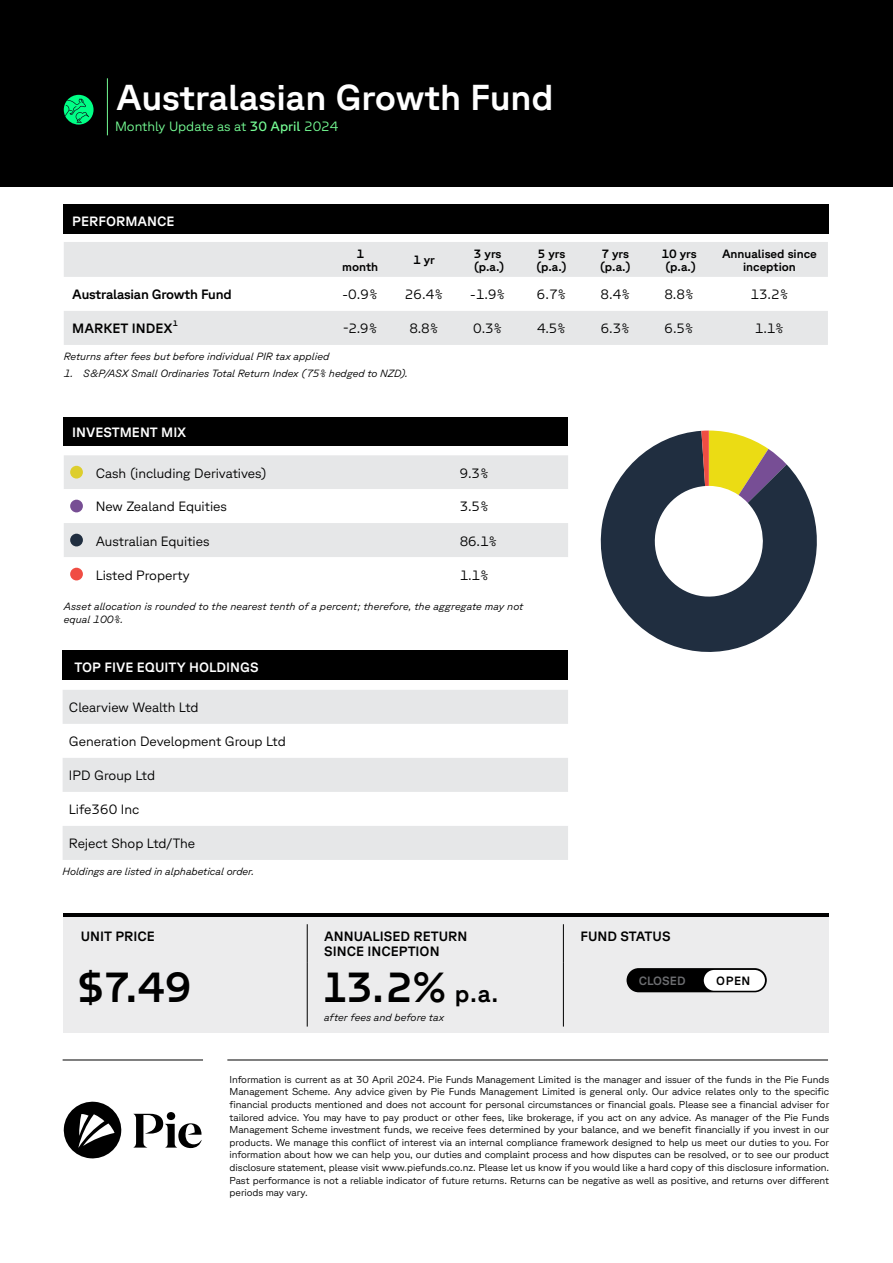
<style>
.page{position:relative;width:893px;height:1263px;background:#fff}
.page>*{position:absolute;margin:0;border:0;box-sizing:border-box;transform-origin:0 0}
.t1{font:500 42px "GT Planar";color:#000}
.t2{font:500 36px "GT Planar";color:#fff}
.t3{font:300 13.5px "GT Planar";color:#000}
.t4{font:500 13.5px/15px "GT Planar";color:#000}
.t5{font:500 13.5px "GT Planar";color:#fff}
.t6{font:300 13.5px "GT Planar";letter-spacing:-.005em;color:#75fc94}
.t7{font:500 12px/13.5px "GT Planar";color:#000;text-align:center}
.t8{font:500 12px "GT Planar";letter-spacing:-.005em;color:#6d6e71}
.t9{font:300 10.5px/12.6px "GT Planar Italic 15";letter-spacing:.005em;color:#000}
.t10{font:300 10.05px/12.6px "GT Planar";letter-spacing:-.005em;color:#000;text-align:justify}
.t11{font:500 7.8px "GT Planar";color:#000}
.s1{font-weight:400}
.s2{font-size:24px}
</style>
<div class="page">
<div style="left:0;top:0;width:893px;height:187px;background:#000"></div>
<hr style="left:107px;top:78px;width:1px;height:57px;background:#75fc94">
<svg style="left:64px;top:95px;width:30px;height:30px"></svg>
<div style="left:64px;top:916px;width:765px;height:117px;background:#ececed"></div>
<hr style="left:63px;top:1059px;width:140px;height:1px;background:#000">
<div style="left:63px;top:650px;width:505px;height:30px;background:#000"></div>
<div style="left:64px;top:204px;width:765px;height:29px;background:#000"></div>
<hr style="left:227px;top:1059px;width:601px;height:1px;background:#000">
<svg style="left:600px;top:431px;width:217px;height:221px;fill:#202e40"></svg>
<svg style="left:701px;top:431px;width:86px;height:72px"></svg>
<hr style="left:64px;top:914px;width:765px;height:3px;background:#000">
<hr style="left:307px;top:924px;width:1px;height:38px;background:#000">
<hr style="left:563px;top:924px;width:1px;height:38px;background:#000">
<hr style="left:307px;top:962px;width:1px;height:64px;background:#000">
<hr style="left:563px;top:962px;width:1px;height:64px;background:#000">
<div style="left:627px;top:968px;width:140px;height:24px;background:#000;border-radius:12px"></div>
<div style="left:704px;top:970px;width:61px;height:21px;background:#fff;border-radius:10px"></div>
<svg style="left:63px;top:690px;width:505px;height:170px;fill:#e6e7e8"></svg>
<svg style="left:64px;top:242px;width:764px;height:103px;fill:#e6e7e8"></svg>
<div style="left:64px;top:417px;width:504px;height:29px;background:#000"></div>
<svg style="left:64px;top:455px;width:504px;height:102px;fill:#e6e7e8"></svg>
<div style="left:70px;top:466px;width:13px;height:13px;background:#ddce2d;border-radius:50%"></div>
<div style="left:70px;top:500px;width:13px;height:12px;background:#774e94;border-radius:50%"></div>
<div style="left:70px;top:534px;width:13px;height:12px;background:#202e40;border-radius:50%"></div>
<div style="left:70px;top:568px;width:13px;height:12px;background:#f04d43;border-radius:50%"></div>
<svg style="left:63px;top:1101px;width:59px;height:58px"></svg>
<div style="left:167px;top:1112px;width:8px;height:8px;background:#000;border-radius:50%"></div>
<svg style="left:133px;top:1114px;width:69px;height:34px"></svg>
<h2 class="t2" style="left:116px;top:76px;width:439px">Australasian Growth Fund</h2>
<h3 class="t6" style="left:115px;top:119px;width:225px">Monthly Update as at <span class="s1">30 April</span> 2024</h3>
<h3 class="t5" style="left:72px;top:213px;width:104px">PERFORMANCE</h3>
<p class="t7" style="left:342px;top:246px;width:37px">1 month</p>
<p class="t7" style="left:413px;top:253px;width:23px">1 yr</p>
<p class="t7" style="left:474px;top:246px;width:32px;text-align:left">3 yrs (p.a.)</p>
<p class="t7" style="left:536px;top:246px;width:32px;text-align:left">5 yrs (p.a.)</p>
<p class="t7" style="left:600px;top:246px;width:32px;text-align:left">7 yrs (p.a.)</p>
<p class="t7" style="left:661px;top:246px;width:37px">10 yrs (p.a.)</p>
<p class="t7" style="left:722px;top:246px;width:96px">Annualised since inception</p>
<h3 class="t4" style="left:72px;top:287px;width:161px">Australasian Growth Fund</h3>
<h3 class="t3" style="left:343px;top:287px;width:37px">-0.9%</h3>
<h3 class="t3" style="left:405px;top:287px;width:40px">26.4%</h3>
<h3 class="t3" style="left:470px;top:287px;width:37px">-1.9%</h3>
<h3 class="t3" style="left:537px;top:287px;width:31px">6.7%</h3>
<h3 class="t3" style="left:600px;top:287px;width:31px">8.4%</h3>
<h3 class="t3" style="left:664px;top:287px;width:31px">8.8%</h3>
<h3 class="t3" style="left:750px;top:287px;width:40px">13.2%</h3>
<h3 class="t4" style="left:72px;top:321px;width:102px">MARKET INDEX</h3>
<p class="t11" style="left:173px;top:318px;width:7px">1</p>
<h3 class="t3" style="left:343px;top:321px;width:36px">-2.9%</h3>
<h3 class="t3" style="left:409px;top:321px;width:30px">8.8%</h3>
<h3 class="t3" style="left:473px;top:321px;width:30px">0.3%</h3>
<h3 class="t3" style="left:537px;top:321px;width:30px">4.5%</h3>
<h3 class="t3" style="left:601px;top:321px;width:30px">6.3%</h3>
<h3 class="t3" style="left:665px;top:321px;width:30px">6.5%</h3>
<h3 class="t3" style="left:755px;top:321px;width:30px">1.1%</h3>
<p class="t9" style="left:64px;top:350px;width:267px">Returns after fees but before individual PIR tax applied</p>
<p class="t9" style="left:64px;top:367px;width:346px">1. S&amp;P/ASX Small Ordinaries Total Return Index (75% hedged to NZD).</p>
<h3 class="t5" style="left:72px;top:424px;width:116px">INVESTMENT MIX</h3>
<h3 class="t3" style="left:96px;top:465px;width:173px">Cash (including Derivatives)</h3>
<h3 class="t3" style="left:460px;top:465px;width:30px">9.3%</h3>
<h3 class="t3" style="left:96px;top:499px;width:133px">New Zealand Equities</h3>
<h3 class="t3" style="left:460px;top:499px;width:30px">3.5%</h3>
<h3 class="t3" style="left:96px;top:533px;width:115px">Australian Equities</h3>
<h3 class="t3" style="left:460px;top:533px;width:39px">86.1%</h3>
<h3 class="t3" style="left:96px;top:567px;width:96px">Listed Property</h3>
<h3 class="t3" style="left:460px;top:567px;width:30px">1.1%</h3>
<p class="t9" style="left:64px;top:600px;width:461px">Asset allocation is rounded to the nearest tenth of a percent; therefore, the aggregate may not equal 100%.</p>
<h3 class="t5" style="left:75px;top:659px;width:186px">TOP FIVE EQUITY HOLDINGS</h3>
<h3 class="t3" style="left:69px;top:700px;width:131px">Clearview Wealth Ltd</h3>
<h3 class="t3" style="left:69px;top:734px;width:218px">Generation Development Group Ltd</h3>
<h3 class="t3" style="left:69px;top:768px;width:88px">IPD Group Ltd</h3>
<h3 class="t3" style="left:69px;top:802px;width:72px">Life360 Inc</h3>
<h3 class="t3" style="left:69px;top:836px;width:128px">Reject Shop Ltd/The</h3>
<p class="t9" style="left:63px;top:865px;width:193px">Holdings are listed in alphabetical order.</p>
<h3 class="t4" style="left:81px;top:928px;width:76px">UNIT PRICE</h3>
<h3 class="t4" style="left:324px;top:928px;width:145px">ANNUALISED RETURN<br>SINCE INCEPTION</h3>
<h3 class="t4" style="left:580px;top:928px;width:92px">FUND STATUS</h3>
<h1 class="t1" style="left:78px;top:962px;width:115px">$7.49</h1>
<h1 class="t1" style="left:324px;top:962px;width:175px">13.2% <span class="s2">p.a.</span></h1>
<p class="t9" style="left:324px;top:1010px;width:121px">after fees and before tax</p>
<p class="t8" style="left:639px;top:974px;width:48px">CLOSED</p>
<p class="t7" style="left:716px;top:974px;width:36px">OPEN</p>
<p class="t10" style="left:230px;top:1073px;width:601px">Information is current as at 30 April 2024. Pie Funds Management Limited is the manager and issuer of the funds in the Pie Funds Management Scheme. Any advice given by Pie Funds Management Limited is general only. Our advice relates only to the specific financial products mentioned and does not account for personal circumstances or financial goals. Please see a financial adviser for tailored advice. You may have to pay product or other fees, like brokerage, if you act on any advice. As manager of the Pie Funds Management Scheme investment funds, we receive fees determined by your balance, and we benefit financially if you invest in our products. We manage this conflict of interest via an internal compliance framework designed to help us meet our duties to you. For information about how we can help you, our duties and complaint process and how disputes can be resolved, or to see our product disclosure statement, please visit www.piefunds.co.nz. Please let us know if you would like a hard copy of this disclosure information.<br>Past performance is not a reliable indicator of future returns. Returns can be negative as well as positive, and returns over different periods may vary.</p>
</div>
